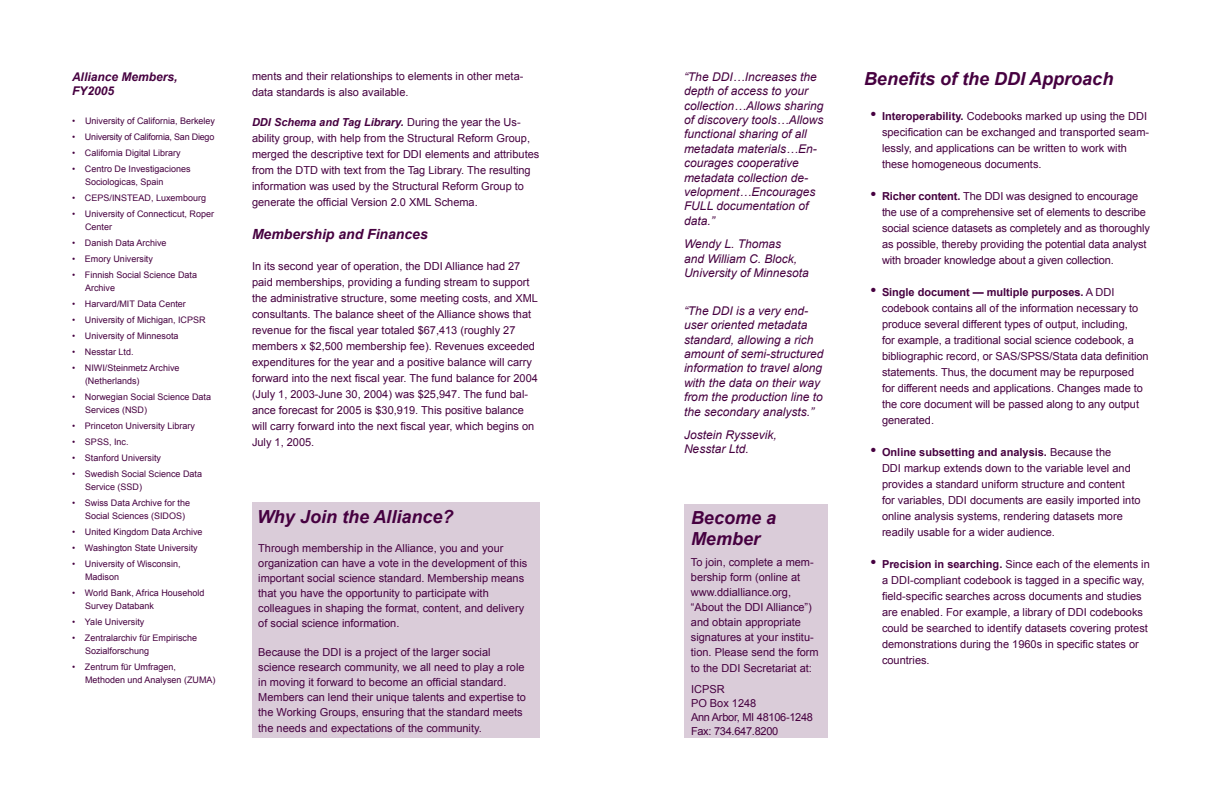
<style>
.page{position:relative;width:1224px;height:792px;background:#fff}
.page>*{position:absolute;margin:0;border:0;box-sizing:border-box;transform-origin:0 0}
.t1{font:italic 700 18px/21.6px "Arial";color:#460040}
.t2{font:italic 700 14px "Arial";color:#460040}
.t3{font:italic 12px/14.4px "Arial";color:#460040}
.t4{font:italic 700 12px/14.4px "Arial";color:#460040}
.TEXT{font:11px/16px "Arial";color:#460040}
.SIDEBAR-SMALL{font:11px/15px "Arial";color:#460040}
.TEXT-2{font:700 11px "Arial";letter-spacing:-.005em;color:#460040}
.SIDEBAR-SMALL-2{font:11px "Arial";letter-spacing:-.025em;color:#460040}
.SIDEBAR-SMALL-3{font:9px/13px "Arial";color:#460040}
.SIDEBAR-SMALL-4{font:9px "Arial";letter-spacing:-.025em;color:#460040}
.s1{font-weight:700;font-style:italic}
.s2{font-family:"Zapfino"}
.s3{font-weight:700}
.s4{font-family:"Zapfino";font-weight:400}
.s5{font-weight:400}
</style>
<div class="page">
<div style="left:252px;top:502px;width:288px;height:236px;background:#daccd9"></div>
<div style="left:684px;top:504px;width:144px;height:234px;background:#daccd9"></div>
<h3 class="t4" style="left:72px;top:69px;width:107px">Alliance Members,<br>FY2005</h3>
<p class="SIDEBAR-SMALL-3" style="left:72px;top:114px;width:145px">• University of California, Berkeley</p>
<p class="SIDEBAR-SMALL-4" style="left:72px;top:131px;width:144px">• University of California, San Diego</p>
<p class="SIDEBAR-SMALL-3" style="left:72px;top:146px;width:110px">• California Digital Library</p>
<p class="SIDEBAR-SMALL-3" style="left:85px;top:162px;width:107px;text-indent:-13px">• Centro De Investigaciones<br>Sociologicas, Spain</p>
<p class="SIDEBAR-SMALL-3" style="left:72px;top:191px;width:136px">• CEPS/INSTEAD, Luxembourg</p>
<p class="SIDEBAR-SMALL-3" style="left:85px;top:207px;width:131px;text-indent:-13px">• University of Connecticut, Roper<br>Center</p>
<p class="SIDEBAR-SMALL-3" style="left:72px;top:236px;width:96px">• Danish Data Archive</p>
<p class="SIDEBAR-SMALL-3" style="left:72px;top:252px;width:82px">• Emory University</p>
<p class="SIDEBAR-SMALL-3" style="left:85px;top:268px;width:114px;text-indent:-13px">• Finnish Social Science Data<br>Archive</p>
<p class="SIDEBAR-SMALL-3" style="left:72px;top:297px;width:115px">• Harvard/MIT Data Center</p>
<p class="SIDEBAR-SMALL-3" style="left:72px;top:313px;width:135px">• University of Michigan, ICPSR</p>
<p class="SIDEBAR-SMALL-3" style="left:72px;top:329px;width:108px">• University of Minnesota</p>
<p class="SIDEBAR-SMALL-3" style="left:72px;top:345px;width:63px">• Nesstar Ltd.</p>
<p class="SIDEBAR-SMALL-3" style="left:85px;top:361px;width:96px;text-indent:-13px">• NIWI/Steinmetz Archive (Netherlands)</p>
<p class="SIDEBAR-SMALL-3" style="left:85px;top:390px;width:128px;text-indent:-13px">• Norwegian Social Science Data<br>Services (NSD)</p>
<p class="SIDEBAR-SMALL-3" style="left:72px;top:419px;width:125px">• Princeton University Library</p>
<p class="SIDEBAR-SMALL-3" style="left:72px;top:435px;width:58px">• SPSS, Inc.</p>
<p class="SIDEBAR-SMALL-3" style="left:72px;top:451px;width:91px">• Stanford University</p>
<p class="SIDEBAR-SMALL-3" style="left:85px;top:467px;width:119px;text-indent:-13px">• Swedish Social Science Data<br>Service (SSD)</p>
<p class="SIDEBAR-SMALL-3" style="left:85px;top:496px;width:107px;text-indent:-13px">• Swiss Data Archive for the<br>Social Sciences (SIDOS)</p>
<p class="SIDEBAR-SMALL-3" style="left:72px;top:525px;width:132px">• United Kingdom Data Archive</p>
<p class="SIDEBAR-SMALL-3" style="left:72px;top:541px;width:127px">• Washington State University</p>
<p class="SIDEBAR-SMALL-3" style="left:85px;top:557px;width:97px;text-indent:-13px">• University of Wisconsin,<br>Madison</p>
<p class="SIDEBAR-SMALL-3" style="left:85px;top:586px;width:121px;text-indent:-13px">• World Bank, Africa Household<br>Survey Databank</p>
<p class="SIDEBAR-SMALL-3" style="left:72px;top:615px;width:74px">• Yale University</p>
<p class="SIDEBAR-SMALL-3" style="left:85px;top:631px;width:114px;text-indent:-13px">• Zentralarchiv für Empirische<br>Sozialforschung</p>
<p class="SIDEBAR-SMALL-3" style="left:85px;top:660px;width:132px;text-indent:-13px">• Zentrum für Umfragen,<br>Methoden und Analysen (ZUMA)</p>
<p class="TEXT" style="left:252px;top:68px;width:273px">ments and their relationships to elements in other meta&shy;data standards is also available.</p>
<p class="TEXT" style="left:252px;top:114px;width:289px"><span class="s1">DDI Schema and Tag Library.</span> During the year the Us&shy;ability group, with help from the Structural Reform Group, merged the descriptive text for DDI elements and attributes from the DTD with text from the Tag Library. The resulting information was used by the Structural Reform Group to generate the official Version 2.0 XML Schema.</p>
<h2 class="t2" style="left:252px;top:227px;width:177px">Membership and Finances</h2>
<p class="TEXT" style="left:252px;top:258px;width:288px">In its second year of operation, the DDI Alliance had 27 paid memberships, providing a funding stream to support the administrative structure, some meeting costs, and XML consultants. The balance sheet of the Alliance shows that revenue for the fiscal year totaled $67,413 (roughly 27 members x $2,500 membership fee). Revenues exceeded expenditures for the year and a positive balance will carry forward into the next fiscal year. The fund balance for 2004 (July 1, 2003-June 30, 2004) was $25,947. The fund bal&shy;ance forecast for 2005 is $30,919. This positive balance will carry forward into the next fiscal year, which begins on July 1, 2005.</p>
<h1 class="t1" style="left:257px;top:506px;width:198px">Why Join the Alliance?</h1>
<p class="TEXT" style="left:258px;top:540px;width:247px">Through membership in the Alliance, you and your</p>
<p class="TEXT" style="left:258px;top:555px;width:271px">organization can have a vote in the development of this</p>
<p class="TEXT" style="left:258px;top:570px;width:267px">important social science standard. Membership means</p>
<p class="TEXT" style="left:258px;top:585px;width:267px;line-height:15px">that you have the opportunity to participate with colleagues in shaping the format, content, and delivery of social science information.</p>
<p class="TEXT" style="left:258px;top:644px;width:234px">Because the DDI is a project of the larger social</p>
<p class="TEXT" style="left:258px;top:659px;width:268px">science research community, we all need to play a role</p>
<p class="TEXT" style="left:258px;top:674px;width:250px">in moving it forward to become an official standard.</p>
<p class="TEXT" style="left:258px;top:689px;width:269px">Members can lend their unique talents and expertise to</p>
<p class="TEXT" style="left:258px;top:704px;width:266px">the Working Groups, ensuring that the standard meets</p>
<p class="TEXT" style="left:258px;top:720px;width:225px">the needs and expectations of the community.</p>
<h1 class="t3" style="left:684px;top:69px;width:141px">“The DDI…Increases the depth of access to your collection…Allows sharing of discovery tools…Allows functional sharing of all metadata materials…En&shy;courages cooperative metadata collection de&shy;velopment…Encourages<br>FULL documentation of data.”</h1>
<h1 class="t3" style="left:684px;top:237px;width:126px">Wendy L. Thomas<br>and William C. Block,<br>University of Minnesota</h1>
<h1 class="t3" style="left:684px;top:303px;width:141px">“The DDI is a very end&shy;user oriented metadata standard, allowing a rich amount of semi-structured information to travel along with the data on their way from the production line to the secondary analysts.”</h1>
<h1 class="t3" style="left:684px;top:428px;width:94px">Jostein Ryssevik,<br>Nesstar Ltd.</h1>
<h3 class="t1" style="left:691px;top:507px;width:87px">Become a<br>Member</h3>
<p class="SIDEBAR-SMALL" style="left:691px;top:554px;width:129px">To join, complete a mem&shy;bership form (online at www.ddialliance.org, “About the DDI Alliance”) and obtain appropriate signatures at your institu&shy;tion. Please send the form</p>
<p class="SIDEBAR-SMALL" style="left:691px;top:660px;width:123px">to the DDI Secretariat at:</p>
<p class="SIDEBAR-SMALL" style="left:691px;top:681px;width:35px">ICPSR</p>
<p class="SIDEBAR-SMALL" style="left:691px;top:695px;width:67px">PO Box 1248</p>
<p class="SIDEBAR-SMALL-2" style="left:691px;top:711px;width:124px">Ann Arbor, MI 48106-1248</p>
<p class="SIDEBAR-SMALL-2" style="left:691px;top:725px;width:89px">Fax: 734.647.8200</p>
<h1 class="t1" style="left:864px;top:68px;width:251px">Benefits of the DDI Approach</h1>
<p class="TEXT" style="left:882px;top:108px;width:269px;text-indent:-18px"><span class="s2">•</span> <span class="s3">Interoperability.</span> Codebooks marked up using the DDI specification can be exchanged and transported seam&shy;lessly, and applications can be written to work with these homogeneous documents.</p>
<p class="TEXT" style="left:882px;top:188px;width:269px;text-indent:-18px"><span class="s2">•</span> <span class="s3">Richer content.</span> The DDI was designed to encourage the use of a comprehensive set of elements to describe social science datasets as completely and as thoroughly as possible, thereby providing the potential data analyst with broader knowledge about a given collection.</p>
<p class="TEXT-2" style="left:864px;top:286px;width:252px"><span class="s4">•</span> Single document — multiple purposes. <span class="s5">A DDI</span></p>
<p class="TEXT" style="left:882px;top:300px;width:268px">codebook contains all of the information necessary to produce several different types of output, including,<br>for example, a traditional social science codebook, a bibliographic record, or SAS/SPSS/Stata data definition statements. Thus, the document may be repurposed for different needs and applications. Changes made to the core document will be passed along to any output generated.</p>
<p class="TEXT" style="left:882px;top:444px;width:260px;text-indent:-18px"><span class="s2">•</span> <span class="s3">Online subsetting and analysis.</span> Because the<br>DDI markup extends down to the variable level and provides a standard uniform structure and content<br>for variables, DDI documents are easily imported into online analysis systems, rendering datasets more readily usable for a wider audience.</p>
<p class="TEXT" style="left:882px;top:556px;width:269px;text-indent:-18px"><span class="s2">•</span> <span class="s3">Precision in searching.</span> Since each of the elements in a DDI-compliant codebook is tagged in a specific way, field-specific searches across documents and studies are enabled. For example, a library of DDI codebooks could be searched to identify datasets covering protest demonstrations during the 1960s in specific states or countries.</p>
</div>
